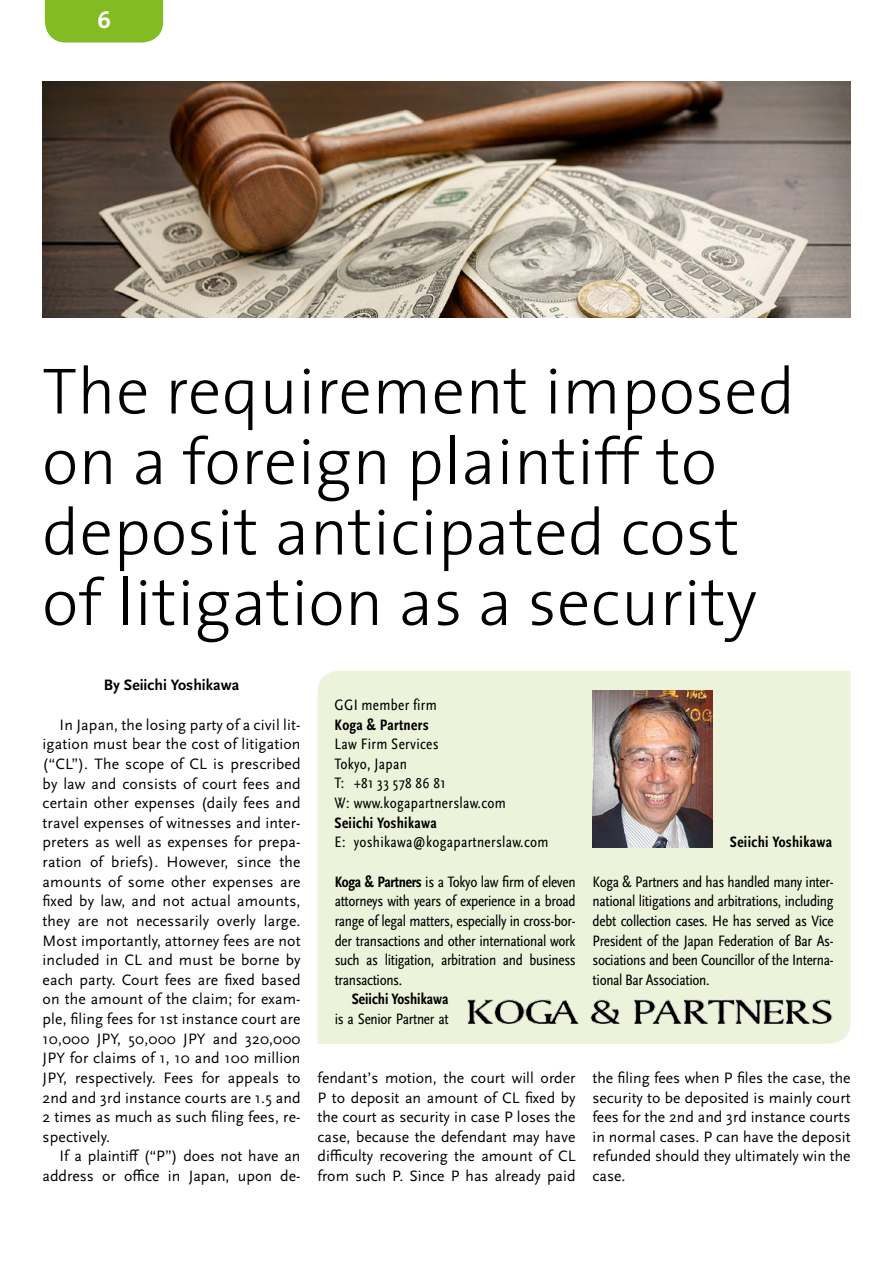
<style>
.page{position:relative;width:893px;height:1263px;background:#fff}
.page>*{position:absolute;margin:0;border:0;box-sizing:border-box;transform-origin:0 0}
.t1{font:300 66px/70.5px "The Sans";letter-spacing:.01em;color:#000}
.t2{font:700 24px "The Sans";color:#fff}
.t3{font:15.75px/19.6px "Scala Sans Pro";color:#000;text-align:justify}
.t4{font:condensed 15.75px/19.6px "Scala Sans Pro";letter-spacing:-.02em;color:#000;text-align:justify}
.t5{font:condensed 15.75px/19.6px "Scala Sans Pro";letter-spacing:.02em;color:#000}
.t6{font:700 condensed 15.75px "Scala Sans Pro";letter-spacing:.02em;color:#000}
.t7{font:700 15.75px "Scala Sans Pro";color:#000}
.t8{font:700 condensed 15.75px "Scala Sans Pro";color:#000}
.s1{font-weight:700}
</style>
<div class="page">
<div style="left:45px;top:0;width:118px;height:43px;background:#82bb22"></div>
<div style="left:318px;top:671px;width:532px;height:373px;background:#ecf3da"></div>
<img style="left:593px;top:690px;width:120px;height:157px">
<img style="left:468px;top:1000px;width:364px;height:23px">
<img style="left:43px;top:82px;width:807px;height:235px">
<h2 class="t2" style="left:97px;top:-1px;width:15px">6</h2>
<h1 class="t1" style="left:42px;top:354px;width:754px">The requirement imposed on a foreign plaintiff to deposit anticipated cost of litigation as a security</h1>
<p class="t7" style="left:104px;top:676px;width:137px">By Seiichi Yoshikawa</p>
<p class="t3" style="left:43px;top:715px;width:260px;text-indent:17px">In Japan, the losing party of a civil lit&shy;igation must bear the cost of litigation (“CL”). The scope of CL is prescribed by law and consists of court fees and certain other expenses (daily fees and travel expenses of witnesses and inter&shy;preters as well as expenses for prepa&shy;ration of briefs). However, since the amounts of some other expenses are fixed by law, and not actual amounts, they are not necessarily overly large.<br>Most importantly, attorney fees are not included in CL and must be borne by each party. Court fees are fixed based on the amount of the claim; for exam&shy;ple, filing fees for 1st instance court are 10,000 JPY, 50,000 JPY and 320,000<br>JPY for claims of 1, 10 and 100 million JPY, respectively. Fees for appeals to 2nd and 3rd instance courts are 1.5 and 2 times as much as such filing fees, re&shy;spectively.</p>
<p class="t3" style="left:43px;top:1146px;width:259px;text-align:right">If a plaintiff (“P”) does not have an address or office in Japan, upon de-</p>
<p class="t5" style="left:335px;top:695px;width:104px">GGI member firm</p>
<p class="t6" style="left:335px;top:715px;width:95px">Koga &amp; Partners</p>
<p class="t5" style="left:335px;top:734px;width:173px">Law Firm Services<br>Tokyo, Japan<br>T: +81 33 578 86 81<br>W: www.kogapartnerslaw.com</p>
<p class="t6" style="left:335px;top:813px;width:104px">Seiichi Yoshikawa</p>
<p class="t5" style="left:335px;top:832px;width:215px">E: yoshikawa@kogapartnerslaw.com</p>
<p class="t6" style="left:730px;top:833px;width:104px">Seiichi Yoshikawa</p>
<p class="t4" style="left:593px;top:872px;width:242px">Koga &amp; Partners and has handled many inter&shy;national litigations and arbitrations, including debt collection cases. He has served as Vice President of the Japan Federation of Bar As&shy;sociations and been Councillor of the Interna&shy;tional Bar Association.</p>
<p class="t4" style="left:335px;top:872px;width:242px"><span class="s1">Koga &amp; Partners</span> is a Tokyo law firm of eleven attorneys with years of experience in a broad range of legal matters, especially in cross-bor&shy;der transactions and other international work such as litigation, arbitration and business transactions.</p>
<p class="t8" style="left:352px;top:990px;width:98px">Seiichi Yoshikawa</p>
<p class="t4" style="left:335px;top:1009px;width:115px">is a Senior Partner at</p>
<p class="t3" style="left:318px;top:1068px;width:259px">fendant’s motion, the court will order P to deposit an amount of CL fixed by the court as security in case P loses the case, because the defendant may have difficulty recovering the amount of CL from such P. Since P has already paid</p>
<p class="t3" style="left:592px;top:1068px;width:259px">the filing fees when P files the case, the security to be deposited is mainly court fees for the 2nd and 3rd instance courts in normal cases. P can have the deposit refunded should they ultimately win the case.</p>
</div>
